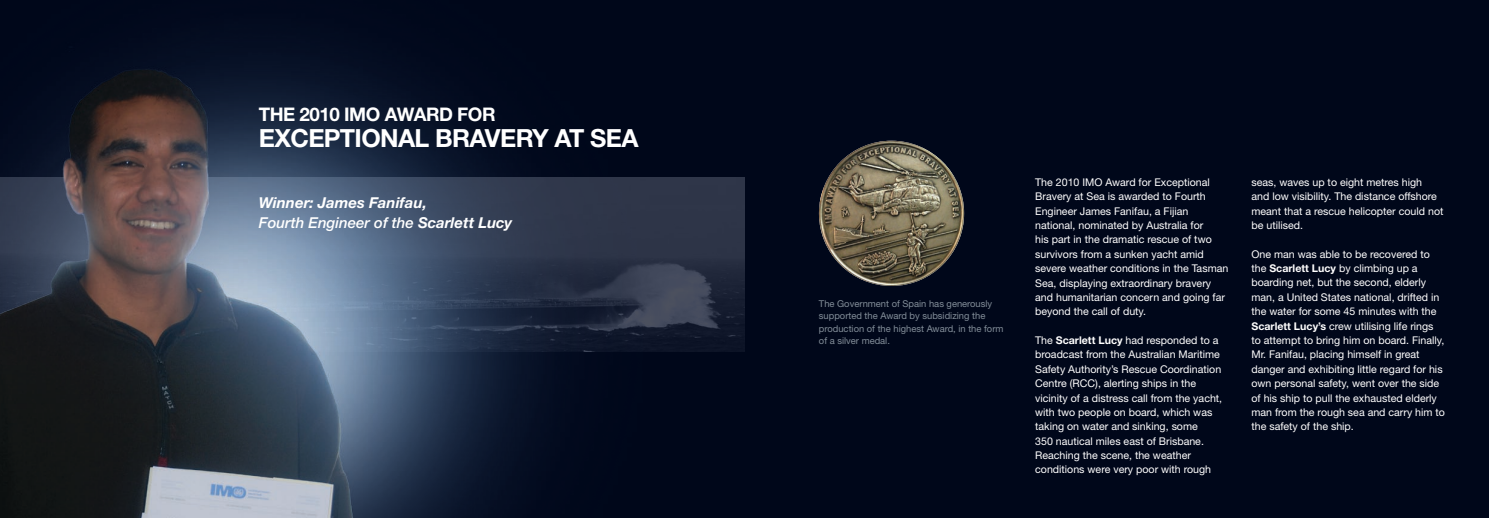
<style>
.page{position:relative;width:1489px;height:518px;background:#fff}
.page>*{position:absolute;margin:0;border:0;box-sizing:border-box;transform-origin:0 0}
.t1{font:700 25px "Helvetica Neue";letter-spacing:-.025em;color:#fff}
.t2{font:700 18.75px "Helvetica Neue";letter-spacing:-.025em;color:#fff}
.t3{font:italic 700 15px/20px "Helvetica Neue";color:#fff}
.t4{font:10.62px/14.4px "Helvetica Neue";color:#fff}
.t5{font:9.38px/12.5px "Helvetica Neue";color:#838e99}
.s1{font-weight:500}
.s2{font-weight:700}
</style>
<div class="page">
<div style="left:0;top:0;width:1488px;height:517px;background:#00071a"></div>
<img style="left:646px;top:177px;width:98px;height:174px">
<img style="left:0;top:52px;width:646px;height:465px">
<img style="left:819px;top:141px;width:145px;height:145px;border-radius:73px">
<h2 class="t2" style="left:259px;top:103px;width:236px">THE 2010 IMO AWARD FOR</h2>
<h1 class="t1" style="left:259px;top:123px;width:381px">EXC EPTIONAL BRAVERY AT SEA</h1>
<h3 class="t3" style="left:259px;top:192px;width:255px">Winner: James Fanifau,<br><span class="s1">Fourth Engineer of the</span> Scarlett Lucy</h3>
<p class="t5" style="left:819px;top:296px;width:186px">The Government of Spain has generously supported the Award by subsidizing the production of the highest Award, in the form of a silver medal.</p>
<p class="t4" style="left:1035px;top:174px;width:195px">The 2010 IMO Award for Exceptional Bravery at Sea is awarded to Fourth Engineer James Fanifau, a Fijian national, nominated by Australia for<br>his part in the dramatic rescue of two survivors from a sunken yacht amid severe weather conditions in the Tasman Sea, displaying extraordinary bravery and humanitarian concern and going far beyond the call of duty.</p>
<p class="t4" style="left:1035px;top:332px;width:188px">The <span class="s2">Scarlett Lucy</span> had responded to a broadcast from the Australian Maritime Safety Authority’s Rescue Coordination Centre (RCC), alerting ships in the vicinity of a distress call from the yacht, with two people on board, which was taking on water and sinking, some<br>350 nautical miles east of Brisbane.<br>Reaching the scene, the weather conditions were very poor with rough</p>
<p class="t4" style="left:1251px;top:174px;width:193px">seas, waves up to eight metres high<br>and low visibility. The distance offshore meant that a rescue helicopter could not be utilised.</p>
<p class="t4" style="left:1251px;top:246px;width:195px">One man was able to be recovered to the <span class="s2">Scarlett Lucy</span> by climbing up a boarding net, but the second, elderly man, a United States national, drifted in the water for some 45 minutes with the <span class="s2">Scarlett Lucy’s</span> crew utilising life rings to attempt to bring him on board. Finally, Mr. Fanifau, placing himself in great danger and exhibiting little regard for his own personal safety, went over the side of his ship to pull the exhausted elderly man from the rough sea and carry him to the safety of the ship.</p>
</div>
